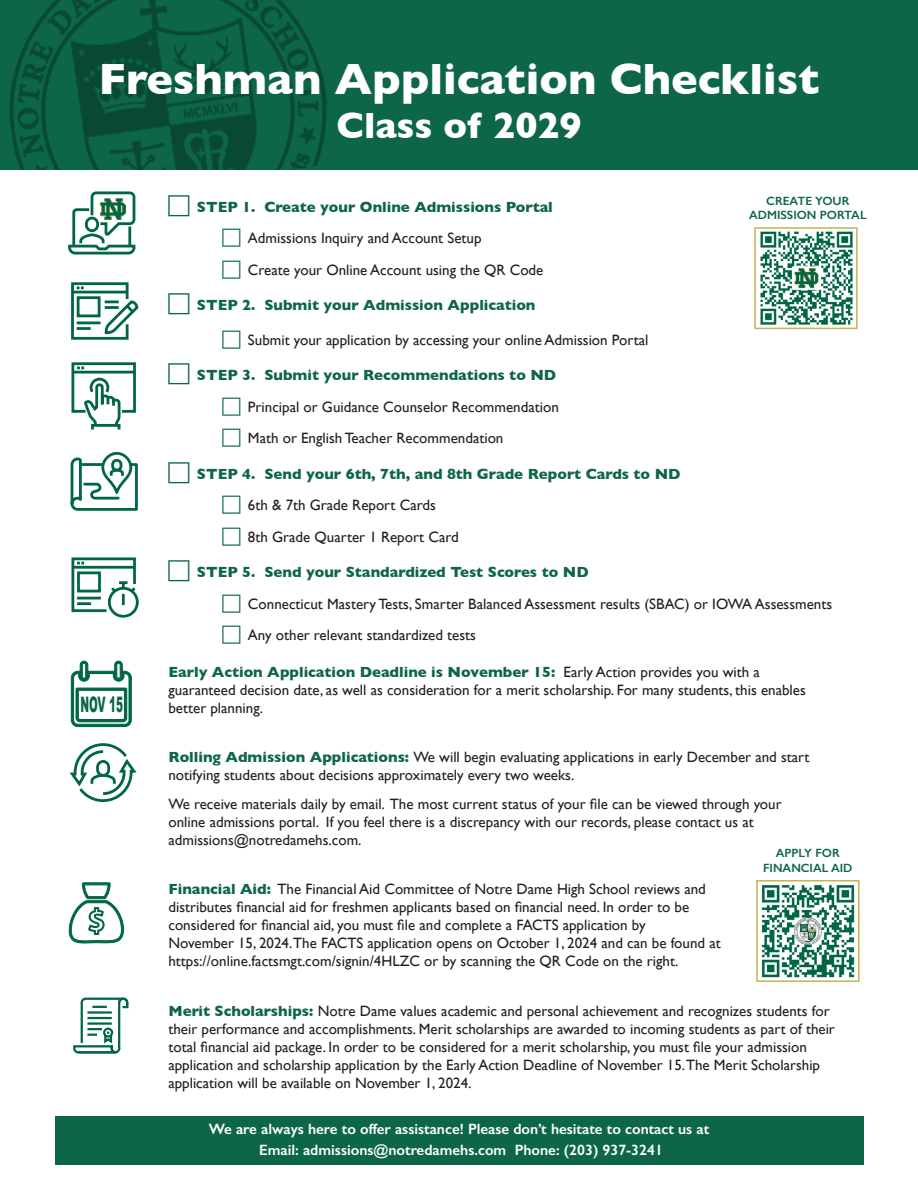
<style>
.page{position:relative;width:918px;height:1188px;background:#fff}
.page>*{position:absolute;margin:0;border:0;box-sizing:border-box;transform-origin:0 0}
.t1{font:700 44.55px "Gill Sans";color:#fff}
.t2{font:700 37.2px "Gill Sans";color:#fff}
.t3{font:900 21.45px "Arial";color:#0d6647;scale:.49 1}
.t4{font:15px/18px "Gill Sans";color:#231f20}
.t5{font:700 15px "Gill Sans";color:#0d6647}
.t6{font:600 15px "Gill Sans";color:#fff}
.t7{font:600 12px/14.4px "Gill Sans";color:#0d6647;text-align:center}
.s1{font-weight:700;color:#0d6647}
</style>
<div class="page">
<div style="left:56px;top:1116px;width:808px;height:49px;background:#0d6647"></div>
<div style="left:101px;top:452px;width:31px;height:42px;border:3px solid #006647;border-radius:14px"></div>
<svg style="left:70px;top:456px;width:68px;height:55px"></svg>
<div style="left:108px;top:587px;width:31px;height:31px;border:3px solid #006647;border-radius:50%"></div>
<svg style="left:71px;top:557px;width:67px;height:56px"></svg>
<div style="left:77px;top:571px;width:24px;height:21px;border:3px solid #006647"></div>
<hr style="left:77px;top:597px;width:24px;height:2px;background:#006647">
<hr style="left:77px;top:602px;width:14px;height:3px;background:#006647">
<svg style="left:69px;top:882px;width:55px;height:62px"></svg>
<svg style="left:69px;top:743px;width:68px;height:59px"></svg>
<svg style="left:73px;top:997px;width:56px;height:57px"></svg>
<img style="left:761px;top:885px;width:94px;height:93px">
<div style="left:756px;top:880px;width:104px;height:102px;border:2px solid #c5b356"></div>
<svg style="left:71px;top:661px;width:61px;height:66px"></svg>
<div style="left:0;top:0;width:918px;height:173px;background:#0d6647"></div>
<img style="left:0;top:0;width:336px;height:171px">
<div style="left:0;top:171px;width:918px;height:50px;background:#fff"></div>
<svg style="left:71px;top:362px;width:65px;height:66px"></svg>
<svg style="left:71px;top:282px;width:68px;height:58px"></svg>
<img style="left:760px;top:231px;width:93px;height:94px">
<div style="left:754px;top:227px;width:104px;height:102px;border:2px solid #c5b356"></div>
<svg style="left:68px;top:191px;width:68px;height:64px"></svg>
<img style="left:100px;top:199px;width:25px;height:21px">
<p class="t1" style="left:99px;top:44px;width:722px">Freshman Application Checklist</p>
<p class="t2" style="left:336px;top:96px;width:247px">Class of 2029</p>
<p class="t3" style="left:81px;top:689px;width:89px">NOV 15</p>
<p class="t7" style="left:749px;top:193px;width:119px">CREATE YOUR<br>ADMISSION PORTAL</p>
<p class="t5" style="left:197px;top:195px;width:357px">STEP 1. Create your Online Admissions Portal</p>
<p class="t4" style="left:248px;top:229px;width:235px">Admissions Inquiry and Account Setup</p>
<p class="t4" style="left:248px;top:260px;width:297px">Create your Online Account using the QR Code</p>
<p class="t5" style="left:197px;top:293px;width:340px">STEP 2. Submit your Admission Application</p>
<p class="t4" style="left:248px;top:331px;width:402px">Submit your application by accessing your online Admission Portal</p>
<p class="t5" style="left:197px;top:363px;width:361px">STEP 3. Submit your Recommendations to ND</p>
<p class="t4" style="left:248px;top:398px;width:312px">Principal or Guidance Counselor Recommendation</p>
<p class="t4" style="left:248px;top:429px;width:257px">Math or English Teacher Recommendation</p>
<p class="t5" style="left:197px;top:462px;width:485px">STEP 4. Send your 6th, 7th, and 8th Grade Report Cards to ND</p>
<p class="t4" style="left:248px;top:496px;width:189px">6th &amp; 7th Grade Report Cards</p>
<p class="t4" style="left:248px;top:528px;width:212px">8th Grade Quarter 1 Report Card</p>
<p class="t5" style="left:197px;top:560px;width:393px">STEP 5. Send your Standardized Test Scores to ND</p>
<p class="t4" style="left:248px;top:594px;width:586px">Connecticut Mastery Tests, Smarter Balanced Assessment results (SBAC) or IOWA Assessments</p>
<p class="t4" style="left:248px;top:626px;width:230px">Any other relevant standardized tests</p>
<p class="t4" style="left:168px;top:663px;width:639px"><span class="s1">Early Action Application Deadline is November 15:</span> Early Action provides you with a guaranteed decision date, as well as consideration for a merit scholarship. For many students, this enables better planning.</p>
<p class="t4" style="left:168px;top:748px;width:642px"><span class="s1">Rolling Admission Applications:</span> We will begin evaluating applications in early December and start notifying students about decisions approximately every two weeks.</p>
<p class="t4" style="left:168px;top:795px;width:615px">We receive materials daily by email. The most current status of your file can be viewed through your online admissions portal. If you feel there is a discrepancy with our records, please contact us at admissions@notredamehs.com.</p>
<p class="t4" style="left:168px;top:880px;width:554px"><span class="s1">Financial Aid:</span> The Financial Aid Committee of Notre Dame High School reviews and distributes financial aid for freshmen applicants based on financial need. In order to be considered for financial aid, you must file and complete a FACTS application by<br>November 15, 2024.The FACTS application opens on October 1, 2024 and can be found at https://online.factsmgt.com/signin/4HLZC or by scanning the QR Code on the right.</p>
<p class="t4" style="left:168px;top:1002px;width:668px"><span class="s1">Merit Scholarships:</span> Notre Dame values academic and personal achievement and recognizes students for their performance and accomplishments. Merit scholarships are awarded to incoming students as part of their total financial aid package. In order to be considered for a merit scholarship, you must file your admission application and scholarship application by the Early Action Deadline of November 15.The Merit Scholarship application will be available on November 1, 2024.</p>
<p class="t6" style="left:209px;top:1120px;width:502px">We are always here to offer assistance! Please don’t hesitate to contact us at</p>
<p class="t6" style="left:259px;top:1140px;width:405px">Email: admissions@notredamehs.com Phone: (203) 937-3241</p>
<p class="t7" style="left:763px;top:846px;width:91px">APPLY FOR<br>FINANCIAL AID</p>
</div>
